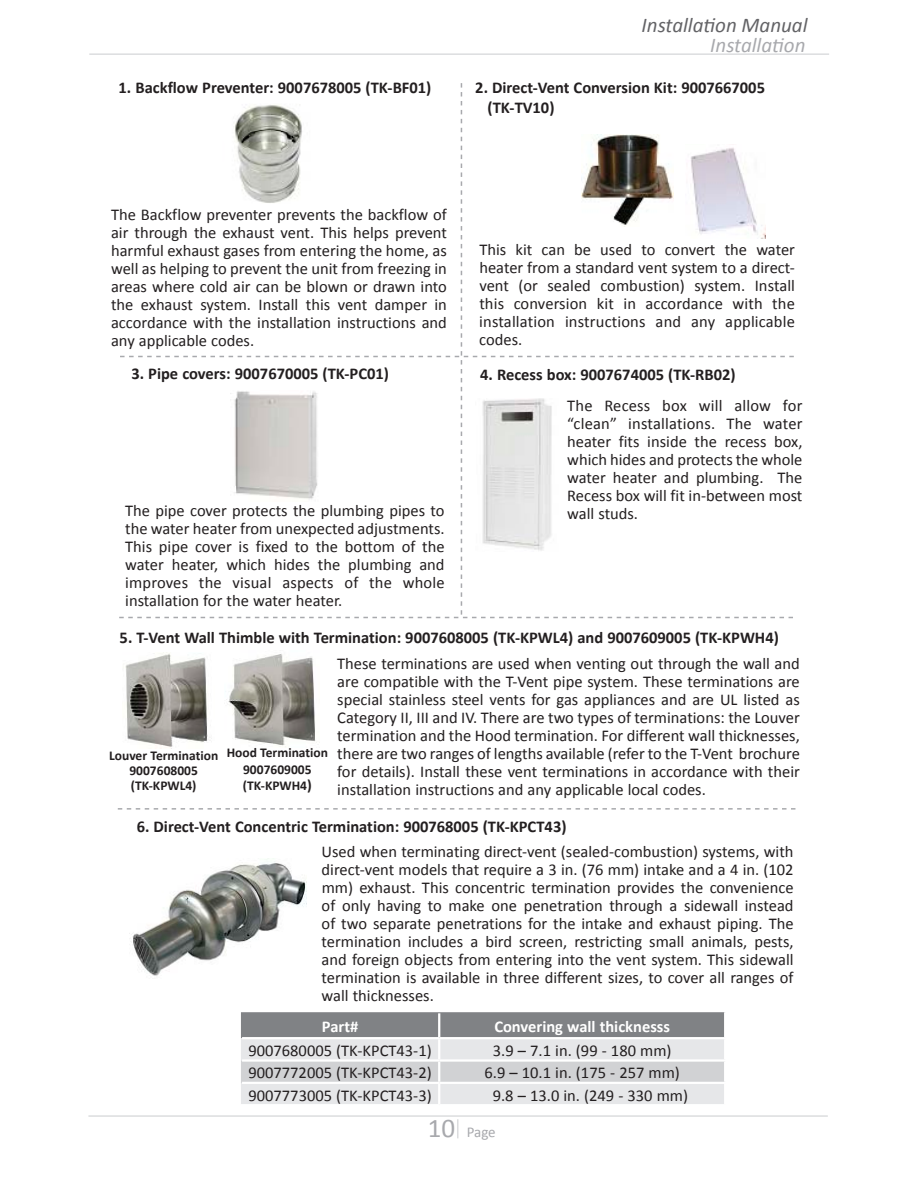
<style>
.page{position:relative;width:918px;height:1188px;background:#fff}
.page>*{position:absolute;margin:0;border:0;box-sizing:border-box;transform-origin:0 0}
.t1{font:italic 21px "Calibri";color:#636366}
.t2{font:italic 21px "Calibri";color:#a8a9ad}
.t3{font:16.5px/18px "Calibri";color:#231f20;text-align:justify}
.t4{font:700 16.5px/19.8px "Calibri";color:#231f20}
.t5{font:700 16.5px "Calibri";color:#fff}
.t6{font:15px "Calibri";color:#a8a9ad}
.t7{font:700 13.5px/15px "Calibri";color:#231f20;text-align:center}
.s1{font-size:15px}
.s2{font-size:27px}
</style>
<div class="page">
<hr style="left:88px;top:1115px;width:740px;height:2px;background:#dcdddf">
<svg style="left:457px;top:1119px;width:2px;height:19px"></svg>
<hr style="left:89px;top:53px;width:740px;height:2px;background:#dcdddf">
<img style="left:125px;top:653px;width:87px;height:94px">
<img style="left:225px;top:654px;width:95px;height:93px">
<img style="left:132px;top:859px;width:175px;height:117px">
<svg style="left:241px;top:1012px;width:483px;height:92px;background:#c3c4c7"></svg>
<hr style="left:438px;top:1013px;width:2px;height:24px;background:#fff">
<hr style="left:242px;top:1037px;width:197px;height:2px;background:#fff">
<hr style="left:438px;top:1039px;width:2px;height:20px;background:#fff">
<hr style="left:439px;top:1037px;width:287px;height:2px;background:#fff">
<hr style="left:242px;top:1059px;width:197px;height:3px;background:#fff">
<hr style="left:438px;top:1062px;width:2px;height:20px;background:#fff">
<hr style="left:439px;top:1059px;width:287px;height:3px;background:#fff">
<hr style="left:242px;top:1082px;width:197px;height:2px;background:#fff">
<hr style="left:438px;top:1084px;width:2px;height:20px;background:#fff">
<hr style="left:439px;top:1082px;width:287px;height:2px;background:#fff">
<svg style="left:118px;top:808px;width:678px;height:2px"></svg>
<svg style="left:119px;top:83px;width:675px;height:535px"></svg>
<p class="t1" style="left:642px;top:11px;width:167px">Installation Manual</p>
<p class="t4" style="left:119px;top:78px;width:314px">1. Backflow Preventer: 9007678005 (TK-BF01)</p>
<p class="t2" style="left:710px;top:31px;width:97px">Installation</p>
<p class="t4" style="left:488px;top:78px;width:279px;text-indent:-12px">2. Direct-Vent Conversion Kit: 9007667005 (TK-TV10)</p>
<p class="t3" style="left:111px;top:206px;width:337px">The Backflow preventer prevents the backflow of air through the exhaust vent. This helps prevent harmful exhaust gases from entering the home, as well as helping to prevent the unit from freezing in areas where cold air can be blown or drawn into the exhaust system. Install this vent damper in accordance with the installation instructions and any applicable codes.</p>
<p class="t3" style="left:479px;top:241px;width:317px">This kit can be used to convert the water heater from a standard vent system to a direct&shy;vent (or sealed combustion) system. Install this conversion kit in accordance with the installation instructions and any applicable codes.</p>
<p class="t4" style="left:131px;top:364px;width:259px">3. Pipe covers: 9007670005 (TK-PC01)</p>
<p class="t4" style="left:480px;top:364px;width:257px">4. Recess box: 9007674005 (TK-RB02)</p>
<p class="t3" style="left:567px;top:397px;width:237px">The Recess box will allow for “clean” installations. The water heater fits inside the recess box, which hides and protects the whole water heater and plumbing. The Recess box will fit in-between most wall studs.</p>
<p class="t3" style="left:125px;top:502px;width:321px">The pipe cover protects the plumbing pipes to the water heater from unexpected adjustments.<br>This pipe cover is fixed to the bottom of the water heater, which hides the plumbing and improves the visual aspects of the whole installation for the water heater.</p>
<p class="t4" style="left:120px;top:628px;width:661px">5. T-Vent Wall Thimble with Termination: 9007608005 (TK-KPWL4) and 9007609005 (TK-KPWH4)</p>
<p class="t3" style="left:337px;top:655px;width:464px">These terminations are used when venting out through the wall and are compatible with the T-Vent pipe system. These terminations are special stainless steel vents for gas appliances and are UL listed as Category II, III and IV. There are two types of terminations: the Louver termination and the Hood termination. For different wall thicknesses, there are two ranges of lengths available (refer to the T-Vent brochure for details). Install these vent terminations in accordance with their installation instructions and any applicable local codes.</p>
<p class="t7" style="left:109px;top:748px;width:111px">Louver Termination<br>9007608005 (TK-KPWL4)</p>
<p class="t7" style="left:227px;top:745px;width:103px;line-height:16.5px">Hood Termination<br>9007609005 (TK-KPWH4<span class="s1">)</span></p>
<p class="t4" style="left:137px;top:817px;width:431px">6. Direct-Vent Concentric Termination: 900768005 (TK-KPCT43)</p>
<p class="t3" style="left:322px;top:843px;width:474px">Used when terminating direct-vent (sealed-combustion) systems, with direct-vent models that require a 3 in. (76 mm) intake and a 4 in. (102 mm) exhaust. This concentric termination provides the convenience of only having to make one penetration through a sidewall instead of two separate penetrations for the intake and exhaust piping. The termination includes a bird screen, restricting small animals, pests, and foreign objects from entering into the vent system. This sidewall termination is available in three different sizes, to cover all ranges of wall thicknesses.</p>
<p class="t5" style="left:322px;top:1016px;width:38px">Part#</p>
<p class="t5" style="left:494px;top:1016px;width:177px">Convering wall thicknesss</p>
<p class="t3" style="left:248px;top:1042px;width:185px">9007680005 (TK-KPCT43-1)</p>
<p class="t3" style="left:493px;top:1042px;width:180px">3.9 – 7.1 in. (99 - 180 mm)</p>
<p class="t3" style="left:248px;top:1064px;width:185px">9007772005 (TK-KPCT43-2)</p>
<p class="t3" style="left:485px;top:1064px;width:197px">6.9 – 10.1 in. (175 - 257 mm)</p>
<p class="t3" style="left:248px;top:1086px;width:185px">9007773005 (TK-KPCT43-3)</p>
<p class="t3" style="left:493px;top:1086px;width:197px">9.8 – 13.0 in. (249 - 330 mm)</p>
<p class="t6" style="left:428px;top:1123px;width:69px"><span class="s2">10</span> Page</p>
</div>
